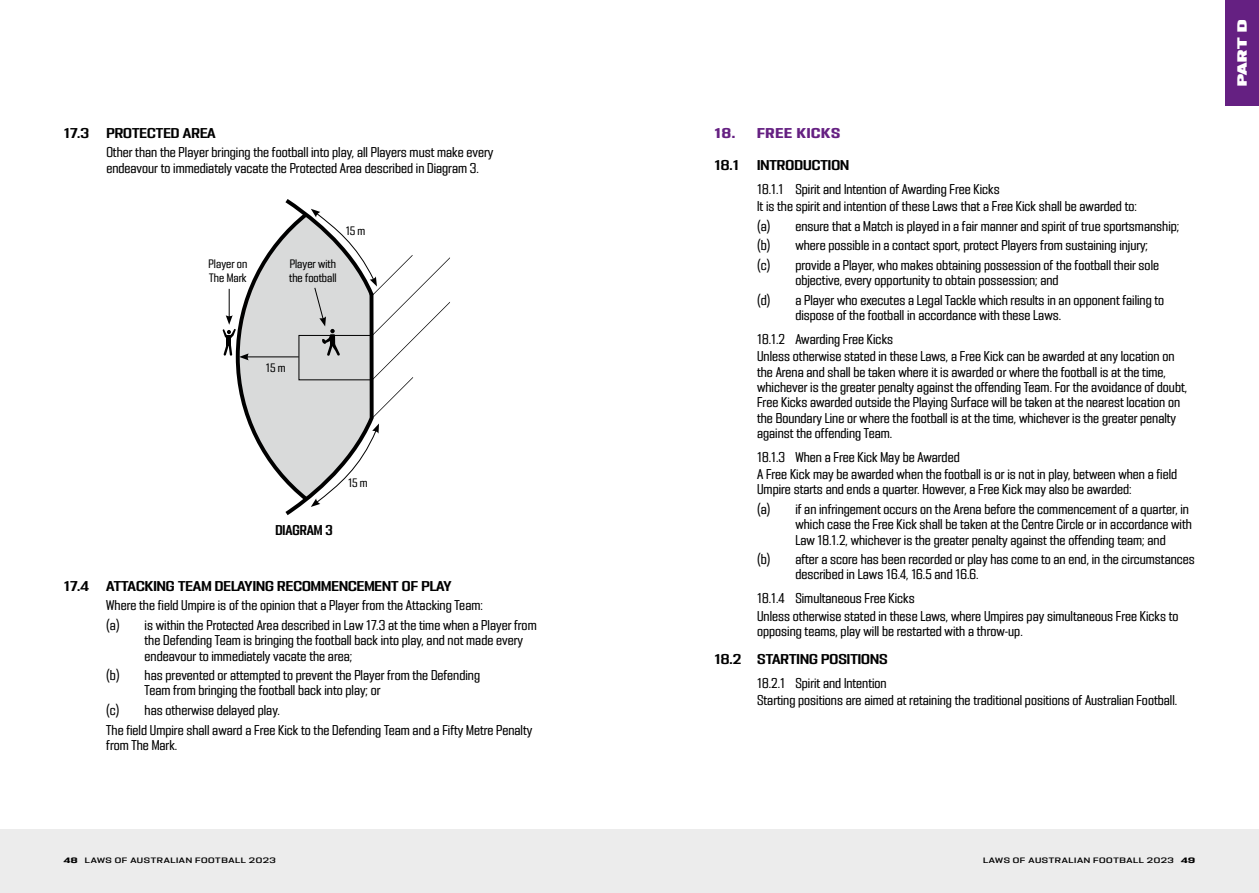
<style>
.page{position:relative;width:1259px;height:893px;background:#fff}
.page>*{position:absolute;margin:0;border:0;box-sizing:border-box;transform-origin:0 0}
.t1{font:12.75px/15.3px "PODIUM Sharp 4.7";color:#000}
.t2{font:12.75px "PODIUM Sharp 5.9";color:#000}
.t3{font:12.75px "PODIUM Sharp 5.10";letter-spacing:.05em;color:#652082}
.t4{font:12.75px "PODIUM Sharp 4.9";color:#000}
.t5{font:12px "PODIUM Sharp 7.12";color:#fff}
.t6{font:10.95px/13.2px "PODIUM Sharp 4.7";color:#000}
.t7{font:7.05px "PODIUM Sharp 7.8";letter-spacing:.085em;color:#000}
.s1{font-family:"PODIUM Sharp 7.10"}
</style>
<div class="page">
<div style="left:0;top:829px;width:1259px;height:64px;background:#ececec"></div>
<div style="left:1225px;top:0;width:34px;height:106px;background:#652082"></div>
<svg style="left:222px;top:199px;width:228px;height:317px"></svg>
<p class="t2" style="left:64px;top:125px;width:27px">17.3</p>
<p class="t2" style="left:106px;top:125px;width:111px">PROTECTED AREA</p>
<p class="t1" style="left:106px;top:145px;width:389px">Other than the Player bringing the football into play, all Players must make every endeavour to immediately vacate the Protected Area described in Diagram 3.</p>
<p class="t6" style="left:209px;top:258px;width:40px">Player on<br>The Mark</p>
<p class="t6" style="left:289px;top:258px;width:49px">Player with the football</p>
<p class="t6" style="left:346px;top:224px;width:21px">15 m</p>
<p class="t6" style="left:266px;top:361px;width:21px">15 m</p>
<p class="t4" style="left:275px;top:522px;width:59px">DIAGRAM 3</p>
<p class="t6" style="left:348px;top:476px;width:21px">15 m</p>
<p class="t2" style="left:64px;top:578px;width:27px">17.4</p>
<p class="t2" style="left:106px;top:578px;width:347px">ATTACKING TEAM DELAYING RECOMMENCEMENT OF PLAY</p>
<p class="t1" style="left:106px;top:596px;width:432px;line-height:19.5px">Where the field Umpire is of the opinion that a Player from the Attacking Team:<br>(a) is within the Protected Area described in Law 17.3 at the time when a Player from</p>
<p class="t1" style="left:145px;top:633px;width:380px">the Defending Team is bringing the football back into play, and not made every endeavour to immediately vacate the area;</p>
<p class="t1" style="left:145px;top:667px;width:337px;text-indent:-38px">(b) has prevented or attempted to prevent the Player from the Defending<br>Team from bringing the football back into play; or</p>
<p class="t1" style="left:106px;top:700px;width:427px;line-height:19.5px">(c) has otherwise delayed play.<br>The field Umpire shall award a Free Kick to the Defending Team and a Fifty Metre Penalty</p>
<p class="t1" style="left:106px;top:737px;width:72px">from The Mark.</p>
<p class="t3" style="left:714px;top:125px;width:127px">18. FREE KICKS</p>
<p class="t2" style="left:714px;top:157px;width:26px">18.1</p>
<p class="t2" style="left:757px;top:157px;width:94px">INTRODUCTION</p>
<p class="t1" style="left:757px;top:180px;width:381px;line-height:17.4px">18.1.1 Spirit and Intention of Awarding Free Kicks<br>It is the spirit and intention of these Laws that a Free Kick shall be awarded to:</p>
<p class="t1" style="left:757px;top:216px;width:424px;line-height:19.5px">(a) ensure that a Match is played in a fair manner and spirit of true sportsmanship; (b) where possible in a contact sport, protect Players from sustaining injury;<br>(c) provide a Player, who makes obtaining possession of the football their sole</p>
<p class="t1" style="left:757px;top:271px;width:409px;line-height:19.5px;text-indent:38px">objective, every opportunity to obtain possession; and<br>(d) a Player who executes a Legal Tackle which results in an opponent failing to</p>
<p class="t1" style="left:757px;top:303px;width:306px;line-height:23.9px;text-indent:38px">dispose of the football in accordance with these Laws.<br>18.1.2 Awarding Free Kicks</p>
<p class="t1" style="left:757px;top:349px;width:431px">Unless otherwise stated in these Laws, a Free Kick can be awarded at any location on the Arena and shall be taken where it is awarded or where the football is at the time, whichever is the greater penalty against the offending Team. For the avoidance of doubt, Free Kicks awarded outside the Playing Surface will be taken at the nearest location on the Boundary Line or where the football is at the time, whichever is the greater penalty against the offending Team.</p>
<p class="t1" style="left:757px;top:448px;width:422px;line-height:17.4px">18.1.3 When a Free Kick May be Awarded<br>A Free Kick may be awarded when the football is or is not in play, between when a field</p>
<p class="t1" style="left:757px;top:480px;width:433px;line-height:19.5px">Umpire starts and ends a quarter. However, a Free Kick may also be awarded:<br>(a) if an infringement occurs on the Arena before the commencement of a quarter, in</p>
<p class="t1" style="left:795px;top:517px;width:398px">which case the Free Kick shall be taken at the Centre Circle or in accordance with<br>Law 18.1.2, whichever is the greater penalty against the offending team; and</p>
<p class="t1" style="left:795px;top:551px;width:401px;text-indent:-38px">(b) after a score has been recorded or play has come to an end, in the circumstances described in Laws 16.4, 16.5 and 16.6.</p>
<p class="t1" style="left:757px;top:589px;width:423px;line-height:17.4px">18.1.4 Simultaneous Free Kicks<br>Unless otherwise stated in these Laws, where Umpires pay simultaneous Free Kicks to</p>
<p class="t1" style="left:757px;top:623px;width:267px">opposing teams, play will be restarted with a throw-up.</p>
<p class="t2" style="left:714px;top:651px;width:174px">18.2 STARTING POSITIONS</p>
<p class="t1" style="left:757px;top:674px;width:421px;line-height:17.4px">18.2.1 Spirit and Intention<br>Starting positions are aimed at retaining the traditional positions of Australian Football.</p>
<p class="t5" style="left:1234px;top:86px;width:68px;rotate:-90deg">PART D</p>
<p class="t7" style="left:64px;top:856px;width:213px"><span class="s1">48</span> LAWS OF AUSTRALIAN FOOTBALL 2023</p>
<p class="t7" style="left:983px;top:856px;width:214px">LAWS OF AUSTRALIAN FOOTBALL 2023 <span class="s1">49</span></p>
</div>
